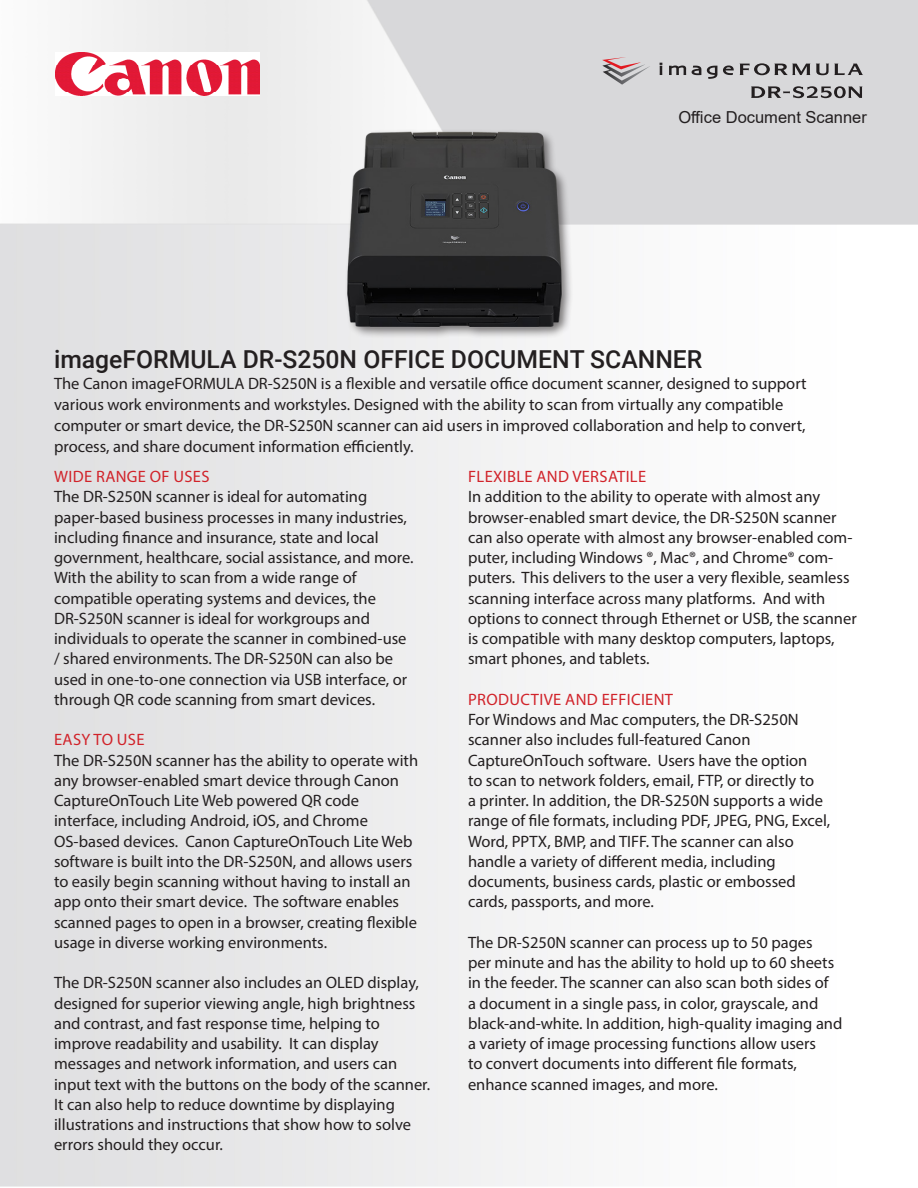
<style>
.page{position:relative;width:918px;height:1188px;background:#fff}
.page>*{position:absolute;margin:0;border:0;box-sizing:border-box;transform-origin:0 0}
.t1{font:500 24.75px "Roboto";color:#231f20}
.t2{font:16.5px/20.2px "Myriad Pro";color:#231f20}
.t3{font:16.5px "Myriad Pro";letter-spacing:.02em;color:#d1232a}
.t4{font:16.5px "Arial";color:#231f20}
</style>
<div class="page">
<img style="left:0;top:0;width:918px;height:1187px">
<img style="left:278px;top:94px;width:349px;height:246px">
<svg style="left:603px;top:63px;width:47px;height:22px"></svg>
<div style="left:626px;top:57px;width:15px;height:6px;background:#d8d8da"></div>
<svg style="left:660px;top:63px;width:2px;height:12px"></svg>
<svg style="left:669px;top:66px;width:17px;height:9px"></svg>
<svg style="left:692px;top:66px;width:9px;height:9px"></svg>
<svg style="left:707px;top:66px;width:10px;height:13px"></svg>
<svg style="left:723px;top:63px;width:140px;height:12px;background:#989698"></svg>
<svg style="left:751px;top:86px;width:112px;height:12px"></svg>
<img style="left:55px;top:53px;width:205px;height:42px">
<p class="t4" style="left:678px;top:105px;width:190px">Office Document Scanner</p>
<p class="t1" style="left:54px;top:342px;width:650px">imageFORMULA DR-S250N OFFICE DOCUMENT SCANNER</p>
<p class="t2" style="left:54px;top:373px;width:754px;line-height:21px">The Canon imageFORMULA DR-S250N is a flexible and versatile office document scanner, designed to support various work environments and workstyles. Designed with the ability to scan from virtually any compatible computer or smart device, the DR-S250N scanner can aid users in improved collaboration and help to convert, process, and share document information efficiently.</p>
<p class="t3" style="left:54px;top:466px;width:157px">WIDE RANGE OF USES</p>
<p class="t2" style="left:54px;top:486px;width:361px">The DR-S250N scanner is ideal for automating paper-based business processes in many industries, including finance and insurance, state and local government, healthcare, social assistance, and more.<br>With the ability to scan from a wide range of compatible operating systems and devices, the DR-S250N scanner is ideal for workgroups and individuals to operate the scanner in combined-use / shared environments. The DR-S250N can also be used in one-to-one connection via USB interface, or through QR code scanning from smart devices.</p>
<p class="t3" style="left:54px;top:730px;width:92px">EASY TO USE</p>
<p class="t2" style="left:54px;top:750px;width:366px">The DR-S250N scanner has the ability to operate with any browser-enabled smart device through Canon CaptureOnTouch Lite Web powered QR code interface, including Android, iOS, and Chrome OS-based devices. Canon CaptureOnTouch Lite Web software is built into the DR-S250N, and allows users to easily begin scanning without having to install an app onto their smart device. The software enables scanned pages to open in a browser, creating flexible usage in diverse working environments.</p>
<p class="t2" style="left:54px;top:972px;width:378px">The DR-S250N scanner also includes an OLED display, designed for superior viewing angle, high brightness and contrast, and fast response time, helping to improve readability and usability. It can display messages and network information, and users can input text with the buttons on the body of the scanner.<br>It can also help to reduce downtime by displaying illustrations and instructions that show how to solve errors should they occur.</p>
<p class="t3" style="left:468px;top:466px;width:179px">FLEXIBLE AND VERSATILE</p>
<p class="t2" style="left:468px;top:486px;width:390px">In addition to the ability to operate with almost any browser-enabled smart device, the DR-S250N scanner can also operate with almost any browser-enabled com&shy;puter, including Windows ®, Mac®, and Chrome® com&shy;puters. This delivers to the user a very flexible, seamless scanning interface across many platforms. And with options to connect through Ethernet or USB, the scanner is compatible with many desktop computers, laptops, smart phones, and tablets.</p>
<p class="t3" style="left:468px;top:689px;width:206px">PRODUCTIVE AND EFFICIENT</p>
<p class="t2" style="left:468px;top:709px;width:364px">For Windows and Mac computers, the DR-S250N scanner also includes full-featured Canon CaptureOnTouch software. Users have the option<br>to scan to network folders, email, FTP, or directly to<br>a printer. In addition, the DR-S250N supports a wide range of file formats, including PDF, JPEG, PNG, Excel, Word, PPTX, BMP, and TIFF. The scanner can also handle a variety of different media, including documents, business cards, plastic or embossed cards, passports, and more.</p>
<p class="t2" style="left:468px;top:932px;width:376px">The DR-S250N scanner can process up to 50 pages<br>per minute and has the ability to hold up to 60 sheets in the feeder. The scanner can also scan both sides of<br>a document in a single pass, in color, grayscale, and black-and-white. In addition, high-quality imaging and a variety of image processing functions allow users<br>to convert documents into different file formats, enhance scanned images, and more.</p>
</div>
